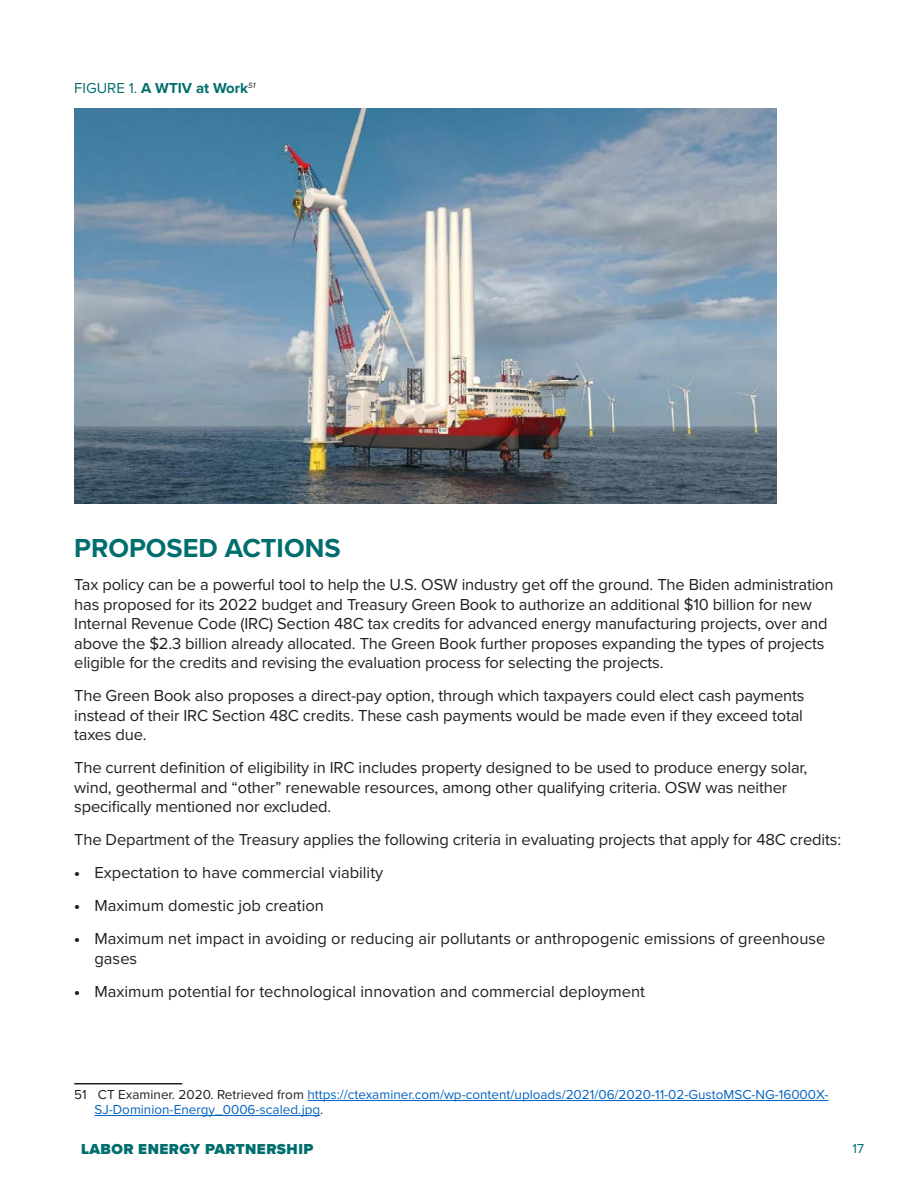
<style>
.page{position:relative;width:918px;height:1188px;background:#fff}
.page>*{position:absolute;margin:0;border:0;box-sizing:border-box;transform-origin:0 0}
.t1{font:700 27px "Proxima Nova";color:#006e6e}
.t2{font:16.5px/19.5px "Proxima Nova";letter-spacing:-.01em;color:#231f20}
.t3{font:900 15px "Proxima Nova";letter-spacing:.03em;color:#006e6e}
.t4{font:700 15px "Proxima Nova";color:#006e6e}
.t5{font:13.5px/15px "Proxima Nova";color:#0563c1}
.t6{font:13.5px "Proxima Nova";color:#006e6e}
.s1{font-weight:400}
.s2{font-family:"Proxima Nova Extrabld"}
.s3{color:#231f20}
</style>
<div class="page">
<img style="left:74px;top:108px;width:702px;height:395px">
<hr style="left:74px;top:1083px;width:108px;height:1px;background:#231f20">
<hr style="left:307px;top:1100px;width:521px;height:1px;background:#0563c1">
<hr style="left:94px;top:1115px;width:226px;height:1px;background:#0563c1">
<p class="t4" style="left:74px;top:79px;width:183px"><span class="s1">FIGURE 1.</span> A WTIV at Work<sup>51</sup></p>
<h1 class="t1" style="left:74px;top:532px;width:268px">PROPOSED ACTIONS</h1>
<p class="t2" style="left:74px;top:575px;width:761px">Tax policy can be a powerful tool to help the U.S. OSW industry get off the ground. The Biden administration has proposed for its 2022 budget and Treasury Green Book to authorize an additional $10 billion for new Internal Revenue Code (IRC) Section 48C tax credits for advanced energy manufacturing projects, over and above the $2.3 billion already allocated. The Green Book further proposes expanding the types of projects eligible for the credits and revising the evaluation process for selecting the projects.</p>
<p class="t2" style="left:74px;top:686px;width:732px;text-align:justify">The Green Book also proposes a direct-pay option, through which taxpayers could elect cash payments instead of their IRC Section 48C credits. These cash payments would be made even if they exceed total taxes due.</p>
<p class="t2" style="left:74px;top:758px;width:735px">The current definition of eligibility in IRC includes property designed to be used to produce energy solar, wind, geothermal and “other” renewable resources, among other qualifying criteria. OSW was neither specifically mentioned nor excluded.</p>
<p class="t2" style="left:74px;top:830px;width:768px">The Department of the Treasury applies the following criteria in evaluating projects that apply for 48C credits:</p>
<p class="t2" style="left:74px;top:863px;width:311px"><span class="s2">•</span> Expectation to have commercial viability</p>
<p class="t2" style="left:74px;top:896px;width:251px"><span class="s2">•</span> Maximum domestic job creation</p>
<p class="t2" style="left:94px;top:929px;width:732px;text-indent:-20px"><span class="s2">•</span> Maximum net impact in avoiding or reducing air pollutants or anthropogenic emissions of greenhouse gases</p>
<p class="t2" style="left:74px;top:982px;width:572px"><span class="s2">•</span> Maximum potential for technological innovation and commercial deployment</p>
<p class="t5" style="left:94px;top:1087px;width:735px;text-indent:-20px"><span class="s3">51 CT Examiner. 2020. Retrieved from</span> https://ctexaminer.com/wp-content/uploads/2021/06/2020-11-02-GustoMSC-NG-16000X-<br>SJ-Dominion-Energy_0006-scaled.jpg<span class="s3">.</span></p>
<p class="t3" style="left:81px;top:1140px;width:234px">LABOR ENERGY PARTNERSHIP</p>
<p class="t6" style="left:852px;top:1141px;width:13px">17</p>
</div>
